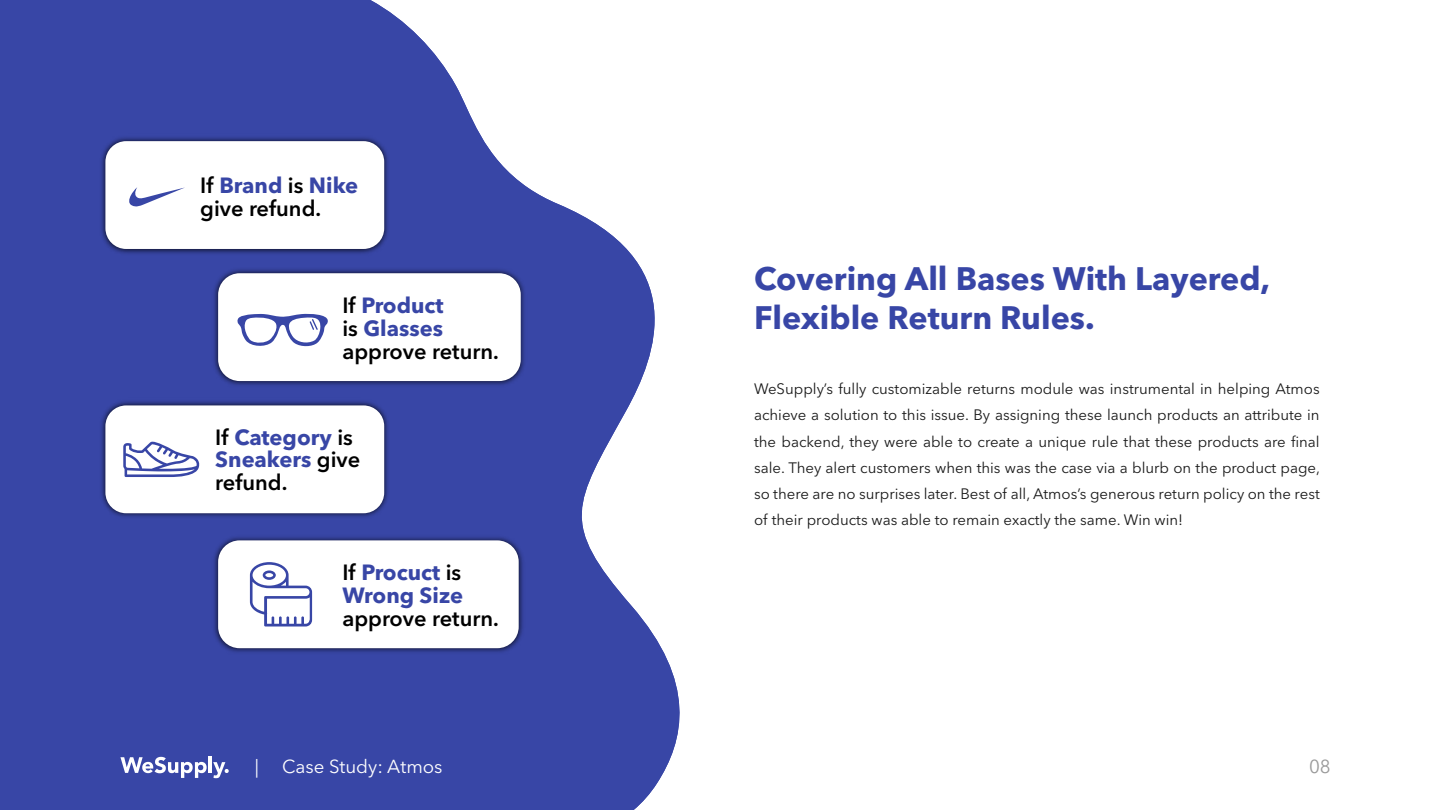
<style>
.page{position:relative;width:1440px;height:810px;background:#fff}
.page>*{position:absolute;margin:0;border:0;box-sizing:border-box;transform-origin:0 0}
.t1{font:700 32.25px/38.7px "Avenir Next LT Pro";color:#3846a6}
.t2{font:600 21.83px/22.9px "Avenir Next LT Pro";color:#000}
.t3{font:700 21.83px/22.9px "Avenir Next LT Pro";color:#3846a6}
.t4{font:18.67px "Avenir Next LT Pro";color:#fff}
.t5{font:18.67px "Avenir Next LT Pro";color:#999}
.t6{font:15px/26.2px "Avenir Next LT Pro";color:#1a1a1a;text-align:justify}
.s1{font-weight:700;color:#3846a6}
.s2{font-weight:600;color:#000}
</style>
<div class="page">
<svg style="left:0;top:0;width:680px;height:810px;fill:#3846a6"></svg>
<svg style="left:120px;top:757px;width:87px;height:21px"></svg>
<hr style="left:209px;top:756px;width:3px;height:17px;background:#fff">
<svg style="left:213px;top:762px;width:16px;height:16px"></svg>
<img style="left:97px;top:133px;width:296px;height:124px">
<div style="left:105px;top:141px;width:279px;height:108px;background:#fff;border-radius:21px"></div>
<svg style="left:129px;top:187px;width:56px;height:20px"></svg>
<img style="left:97px;top:397px;width:296px;height:125px">
<div style="left:105px;top:405px;width:279px;height:108px;background:#fff;border-radius:21px"></div>
<svg style="left:123px;top:442px;width:77px;height:35px"></svg>
<img style="left:210px;top:265px;width:320px;height:125px">
<div style="left:218px;top:273px;width:303px;height:108px;background:#fff;border-radius:22px"></div>
<svg style="left:237px;top:313px;width:91px;height:34px"></svg>
<img style="left:210px;top:532px;width:318px;height:125px">
<div style="left:218px;top:540px;width:301px;height:108px;background:#fff;border-radius:22px"></div>
<svg style="left:250px;top:562px;width:62px;height:65px"></svg>
<h2 class="t2" style="left:200px;top:174px;width:160px">If <span class="s1">Brand</span> is <span class="s1">Nike </span>give refund.</h2>
<h2 class="t2" style="left:342px;top:294px;width:158px">If <span class="s1">Product<br></span>is <span class="s1">Glasses </span>approve return.</h2>
<h2 class="t3" style="left:215px;top:425px;width:147px"><span class="s2">If</span> Category <span class="s2">is<br></span>Sneakers <span class="s2">give refund.</span></h2>
<h2 class="t3" style="left:342px;top:561px;width:122px"><span class="s2">If</span> Procuct <span class="s2">is<br></span>Wrong Size</h2>
<h2 class="t2" style="left:342px;top:607px;width:158px">approve return.</h2>
<h1 class="t1" style="left:754px;top:259px;width:518px">Covering All Bases With Layered,<br>Flexible Return Rules.</h1>
<p class="t6" style="left:754px;top:376px;width:568px">WeSupply’s fully customizable returns module was instrumental in helping Atmos achieve a solution to this issue. By assigning these launch products an attribute in the backend, they were able to create a unique rule that these products are final sale. They alert customers when this was the case via a blurb on the product page, so there are no surprises later. Best of all, Atmos’s generous return policy on the rest of their products was able to remain exactly the same. Win win!</p>
<p class="t4" style="left:255px;top:756px;width:189px">| Case Study: Atmos</p>
<p class="t5" style="left:1309px;top:756px;width:23px">08</p>
</div>
